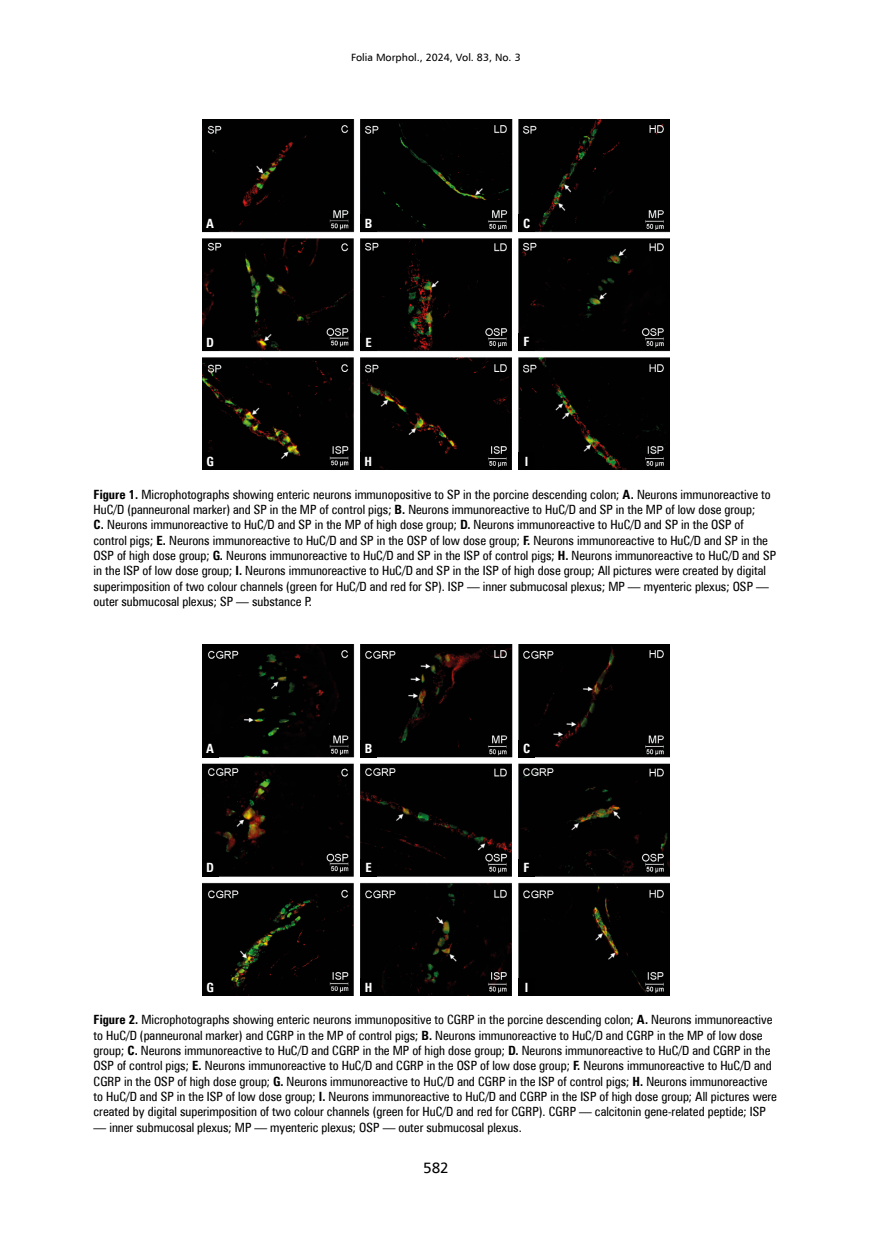
<style>
.page{position:relative;width:872px;height:1234px;background:#fff}
.page>*{position:absolute;margin:0;border:0;box-sizing:border-box;transform-origin:0 0}
.t1{font:15px "Humnst 777 EU";color:#000}
.t2{font:12.75px/15.3px "Zurich Cn EU";color:#000}
.t3{font:700 12.75px "Zurich Cn EU";color:#fff}
.t4{font:10.5px "Humnst 777 EU";color:#000}
.s1{font-weight:700}
</style>
<div class="page">
<img style="left:202px;top:119px;width:468px;height:351px">
<div style="left:202px;top:214px;width:16px;height:18px;background:#000"></div>
<div style="left:202px;top:333px;width:16px;height:18px;background:#000"></div>
<div style="left:202px;top:452px;width:16px;height:18px;background:#000"></div>
<div style="left:360px;top:214px;width:17px;height:18px;background:#000"></div>
<div style="left:360px;top:333px;width:17px;height:18px;background:#000"></div>
<div style="left:360px;top:452px;width:16px;height:18px;background:#000"></div>
<div style="left:518px;top:214px;width:17px;height:18px;background:#000"></div>
<div style="left:518px;top:333px;width:17px;height:17px;background:#000"></div>
<div style="left:518px;top:452px;width:17px;height:18px;background:#000"></div>
<img style="left:202px;top:644px;width:468px;height:351px">
<div style="left:202px;top:739px;width:16px;height:18px;background:#000"></div>
<div style="left:202px;top:858px;width:16px;height:18px;background:#000"></div>
<div style="left:202px;top:977px;width:16px;height:18px;background:#000"></div>
<div style="left:360px;top:739px;width:17px;height:18px;background:#000"></div>
<div style="left:360px;top:858px;width:17px;height:18px;background:#000"></div>
<div style="left:360px;top:977px;width:17px;height:18px;background:#000"></div>
<div style="left:518px;top:739px;width:17px;height:18px;background:#000"></div>
<div style="left:518px;top:858px;width:17px;height:18px;background:#000"></div>
<div style="left:518px;top:977px;width:17px;height:18px;background:#000"></div>
<p class="t4" style="left:351px;top:50px;width:171px">Folia Morphol., 2024, Vol. 83, No. 3</p>
<p class="t3" style="left:206px;top:215px;width:9px">A</p>
<p class="t3" style="left:365px;top:215px;width:9px">B</p>
<p class="t3" style="left:523px;top:215px;width:9px">C</p>
<p class="t3" style="left:206px;top:334px;width:9px">D</p>
<p class="t3" style="left:365px;top:334px;width:8px">E</p>
<p class="t3" style="left:523px;top:334px;width:8px">F</p>
<p class="t3" style="left:206px;top:453px;width:9px">G</p>
<p class="t3" style="left:364px;top:453px;width:9px">H</p>
<p class="t3" style="left:525px;top:453px;width:5px">I</p>
<p class="t2" style="left:94px;top:486px;width:684px"><span class="s1">Figure 1.</span> Microphotographs showing enteric neurons immunopositive to SP in the porcine descending colon; <span class="s1">A.</span> Neurons immunoreactive to HuC/D (panneuronal marker) and SP in the MP of control pigs; <span class="s1">B.</span> Neurons immunoreactive to HuC/D and SP in the MP of low dose group;<br><span class="s1">C.</span> Neurons immunoreactive to HuC/D and SP in the MP of high dose group; <span class="s1">D.</span> Neurons immunoreactive to HuC/D and SP in the OSP of control pigs; <span class="s1">E.</span> Neurons immunoreactive to HuC/D and SP in the OSP of low dose group; <span class="s1">F.</span> Neurons immunoreactive to HuC/D and SP in the OSP of high dose group; <span class="s1">G.</span> Neurons immunoreactive to HuC/D and SP in the ISP of control pigs; <span class="s1">H.</span> Neurons immunoreactive to HuC/D and SP in the ISP of low dose group; <span class="s1">I.</span> Neurons immunoreactive to HuC/D and SP in the ISP of high dose group; All pictures were created by digital superimposition of two colour channels (green for HuC/D and red for SP). ISP — inner submucosal plexus; MP — myenteric plexus; OSP — outer submucosal plexus; SP — substance P.</p>
<p class="t3" style="left:206px;top:740px;width:9px">A</p>
<p class="t3" style="left:365px;top:740px;width:9px">B</p>
<p class="t3" style="left:523px;top:740px;width:9px">C</p>
<p class="t3" style="left:206px;top:859px;width:9px">D</p>
<p class="t3" style="left:365px;top:859px;width:8px">E</p>
<p class="t3" style="left:523px;top:859px;width:8px">F</p>
<p class="t3" style="left:206px;top:978px;width:9px">G</p>
<p class="t3" style="left:365px;top:978px;width:9px">H</p>
<p class="t3" style="left:525px;top:978px;width:5px">I</p>
<p class="t2" style="left:94px;top:1011px;width:685px"><span class="s1">Figure 2.</span> Microphotographs showing enteric neurons immunopositive to CGRP in the porcine descending colon; <span class="s1">A.</span> Neurons immunoreactive to HuC/D (panneuronal marker) and CGRP in the MP of control pigs; <span class="s1">B.</span> Neurons immunoreactive to HuC/D and CGRP in the MP of low dose group; <span class="s1">C.</span> Neurons immunoreactive to HuC/D and CGRP in the MP of high dose group; <span class="s1">D.</span> Neurons immunoreactive to HuC/D and CGRP in the OSP of control pigs; <span class="s1">E.</span> Neurons immunoreactive to HuC/D and CGRP in the OSP of low dose group; <span class="s1">F.</span> Neurons immunoreactive to HuC/D and CGRP in the OSP of high dose group; <span class="s1">G.</span> Neurons immunoreactive to HuC/D and CGRP in the ISP of control pigs; <span class="s1">H.</span> Neurons immunoreactive to HuC/D and SP in the ISP of low dose group; <span class="s1">I.</span> Neurons immunoreactive to HuC/D and CGRP in the ISP of high dose group; All pictures were created by digital superimposition of two colour channels (green for HuC/D and red for CGRP). CGRP — calcitonin gene-related peptide; ISP</p>
<p class="t2" style="left:94px;top:1119px;width:430px">— inner submucosal plexus; MP — myenteric plexus; OSP — outer submucosal plexus.</p>
<p class="t1" style="left:423px;top:1157px;width:27px">582</p>
</div>
